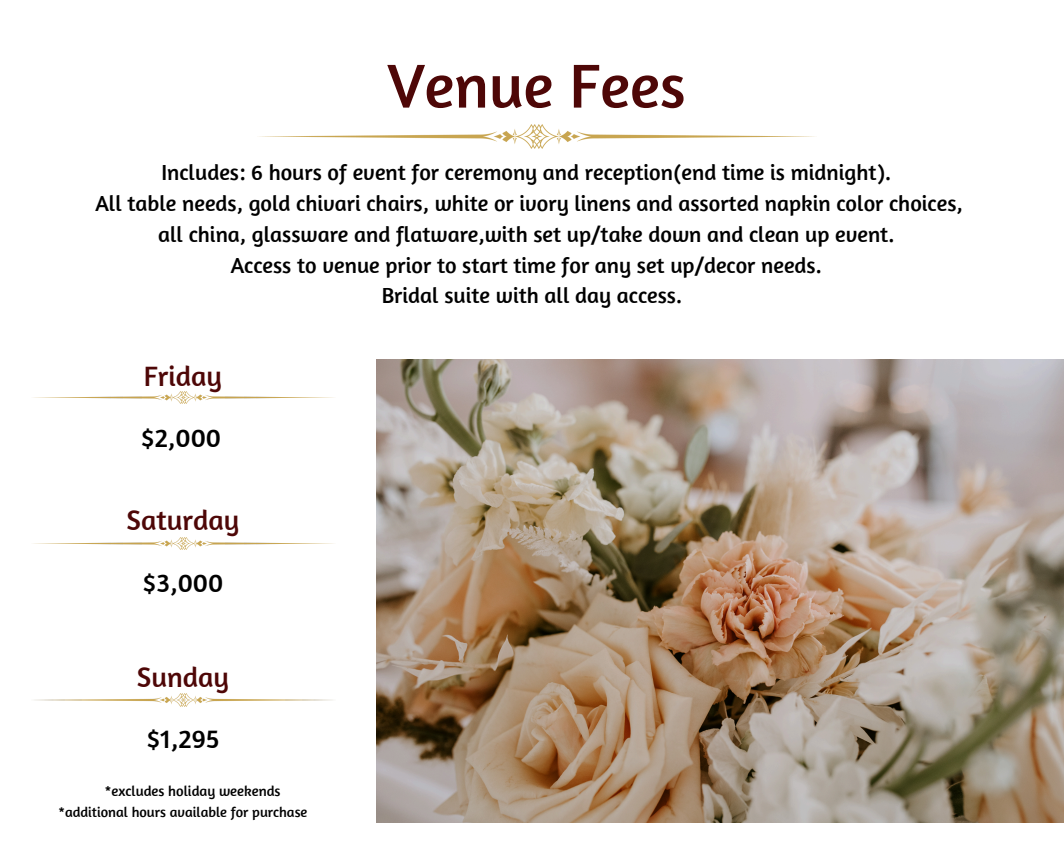
<style>
.page{position:relative;width:1064px;height:851px;background:#fff}
.page>*{position:absolute;margin:0;border:0;box-sizing:border-box;transform-origin:0 0}
.t1{font:63px "Amaranth";color:#4e0707}
.t2{font:28.65px "Amaranth";color:#4e0707}
.t3{font:27px "Amaranth";color:#000}
.t4{font:22.35px/30.9px "Amaranth";color:#000;text-align:center}
.t5{font:14.7px "Amaranth";color:#000}
.t6{font:14.4px "Amaranth";color:#000}
</style>
<div class="page">
<img style="left:377px;top:360px;width:686px;height:462px">
<img style="left:33px;top:537px;width:301px;height:12px">
<img style="left:34px;top:693px;width:299px;height:13px">
<img style="left:33px;top:391px;width:301px;height:13px">
<img style="left:259px;top:125px;width:556px;height:23px">
<p class="t1" style="left:387px;top:46px;width:299px">Venue Fees</p>
<h2 class="t4" style="left:95px;top:156px;width:868px">Includes: 6 hours of event for ceremony and reception(end time is midnight).<br>All table needs, gold chivari chairs, white or ivory linens and assorted napkin color choices, all china, glassware and flatware,with set up/take down and clean up event.<br>Access to venue prior to start time for any set up/decor needs.<br>Bridal suite with all day access.</h2>
<h2 class="t2" style="left:144px;top:358px;width:79px">Friday</h2>
<h2 class="t3" style="left:141px;top:420px;width:82px">$2,000</h2>
<h3 class="t2" style="left:127px;top:502px;width:114px">Saturday</h3>
<h2 class="t3" style="left:143px;top:565px;width:82px">$3,000</h2>
<p class="t2" style="left:137px;top:659px;width:94px">Sunday</p>
<p class="t3" style="left:146px;top:721px;width:75px">$1,295</p>
<h2 class="t5" style="left:105px;top:781px;width:177px">*excludes holiday weekends</h2>
<p class="t6" style="left:59px;top:802px;width:250px">*additional hours available for purchase</p>
</div>
